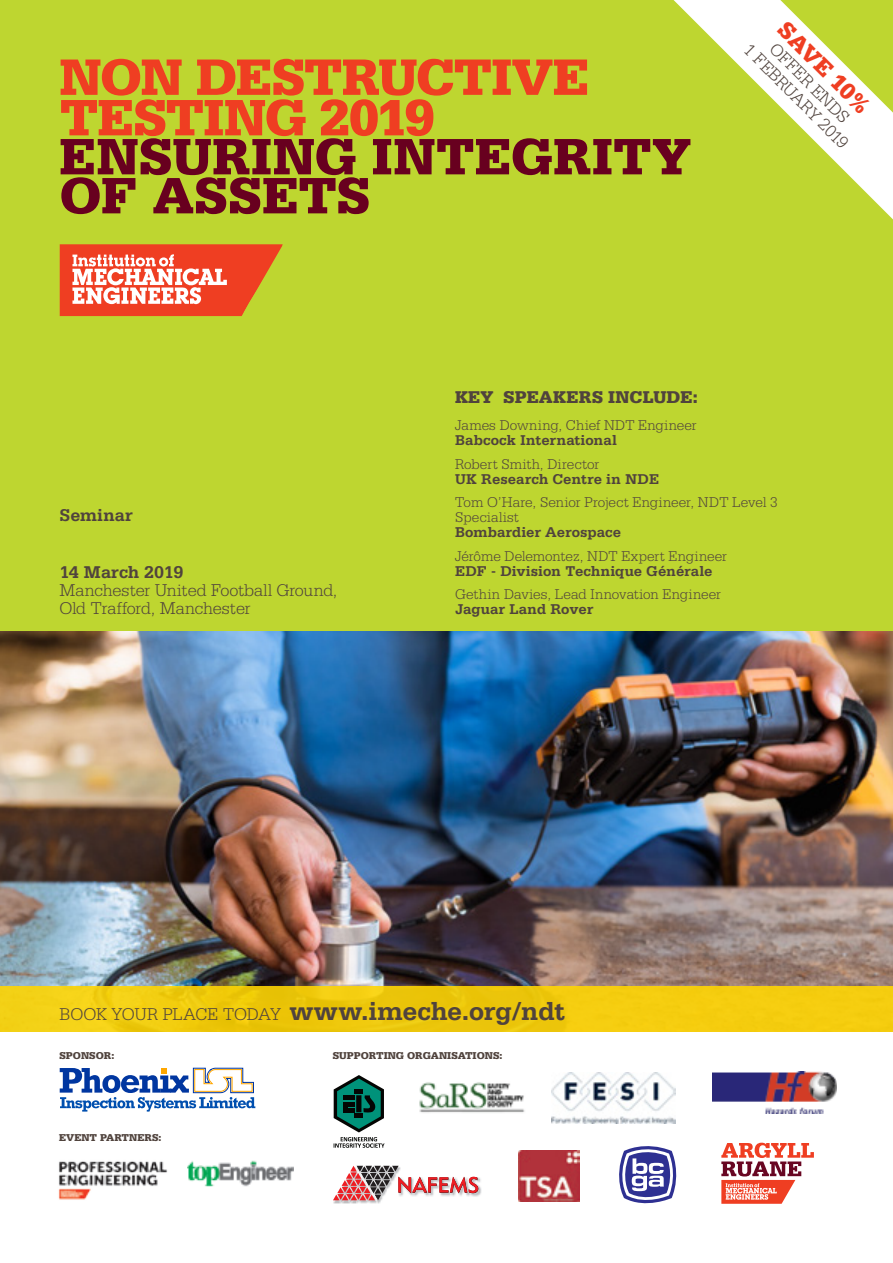
<style>
.page{position:relative;width:893px;height:1263px;background:#fff}
.page>*{position:absolute;margin:0;border:0;box-sizing:border-box;transform-origin:0 0}
.t1{font:900 54px/40.5px "Serifa Std";letter-spacing:-.025em;color:#ef3e22}
.t2{font:900 54px/39px "Serifa Std";letter-spacing:.005em;color:#68001f}
.t3{font:900 24px "Serifa Std";color:#ef3e22}
.t4{font:300 18px/18px "Serifa Std";letter-spacing:-.01em;color:#50433d}
.t5{font:900 18px "Serifa Std";letter-spacing:.01em;color:#50433d}
.t6{font:700 18px "Serifa Std";letter-spacing:-.005em;color:#50433d}
.Speaker{font:300 15px/15px "Serifa Std";letter-spacing:.005em;color:#50433d}
.Speaker-2{font:700 15px/15px "Serifa Std";color:#50433d}
.t7{font:900 10.5px "Serifa Std";color:#50433d}
.s1{font-weight:700}
.s2{font-weight:300}
.s3{font-weight:700;font-size:27px}
</style>
<div class="page">
<div style="left:0;top:0;width:893px;height:631px;background:#bed630"></div>
<svg style="left:60px;top:244px;width:223px;height:72px;background:#ed7653"></svg>
<img style="left:0;top:631px;width:893px;height:355px">
<svg style="left:674px;top:0;width:219px;height:219px"></svg>
<div style="left:0;top:986px;width:893px;height:46px;background:#f3cc0e"></div>
<img style="left:188px;top:1160px;width:106px;height:27px">
<img style="left:58px;top:1161px;width:110px;height:39px">
<img style="left:419px;top:1082px;width:106px;height:31px">
<svg style="left:334px;top:1075px;width:50px;height:73px"></svg>
<img style="left:712px;top:1072px;width:125px;height:41px">
<img style="left:518px;top:1150px;width:61px;height:51px">
<svg style="left:60px;top:1067px;width:195px;height:44px"></svg>
<img style="left:333px;top:1200px;width:48px;height:4px">
<img style="left:478px;top:1177px;width:4px;height:19px">
<img style="left:356px;top:1200px;width:21px;height:4px">
<svg style="left:333px;top:1166px;width:145px;height:34px"></svg>
<img style="left:551px;top:1072px;width:124px;height:52px">
<svg style="left:619px;top:1146px;width:57px;height:57px"></svg>
<svg style="left:721px;top:1143px;width:93px;height:61px"></svg>
<p class="t1" style="left:60px;top:57px;width:531px">NON DESTRUCTIVE<br>TESTING 2019</p>
<p class="t2" style="left:60px;top:137px;width:633px">ENSURING INTEGRITY<br>OF ASSETS</p>
<p class="t3" style="left:792px;top:16px;width:122px;rotate:45deg">SAVE 10%</p>
<p class="t4" style="left:779px;top:40px;width:106px;rotate:45deg">OFFER ENDS</p>
<p class="t4" style="left:753px;top:41px;width:141px;rotate:45deg">1 FEBRUARY 2019</p>
<p class="t6" style="left:60px;top:504px;width:75px">Seminar</p>
<p class="t6" style="left:60px;top:562px;width:125px">14 March 2019</p>
<p class="t4" style="left:60px;top:582px;width:279px">Manchester United Football Ground,<br>Old Trafford, Manchester</p>
<p class="t5" style="left:455px;top:386px;width:244px">KEY SPEAKERS INCLUDE:</p>
<p class="Speaker" style="left:455px;top:418px;width:243px">James Downing, Chief NDT Engineer<br><span class="s1">Babcock International</span></p>
<p class="Speaker-2" style="left:455px;top:456px;width:206px"><span class="s2">Robert Smith, Director<br></span>UK Research Centre in NDE</p>
<p class="Speaker" style="left:455px;top:495px;width:324px">Tom O’Hare, Senior Project Engineer, NDT Level 3<br>Specialist<br><span class="s1">Bombardier Aerospace</span></p>
<p class="Speaker" style="left:455px;top:549px;width:274px">Jérôme Delemontez, NDT Expert Engineer<br><span class="s1">EDF - Division Technique Générale</span></p>
<p class="Speaker" style="left:455px;top:587px;width:268px">Gethin Davies, Lead Innovation Engineer<br><span class="s1">Jaguar Land Rover</span></p>
<p class="t4" style="left:60px;top:1005px;width:507px">BOOK YOUR PLACE TODAY <span class="s3">www.imeche.org/ndt</span></p>
<p class="t7" style="left:60px;top:1049px;width:56px">SPONSOR:</p>
<p class="t7" style="left:333px;top:1049px;width:171px">SUPPORTING ORGANISATIONS:</p>
<p class="t7" style="left:59px;top:1132px;width:104px">EVENT PARTNERS:</p>
</div>
